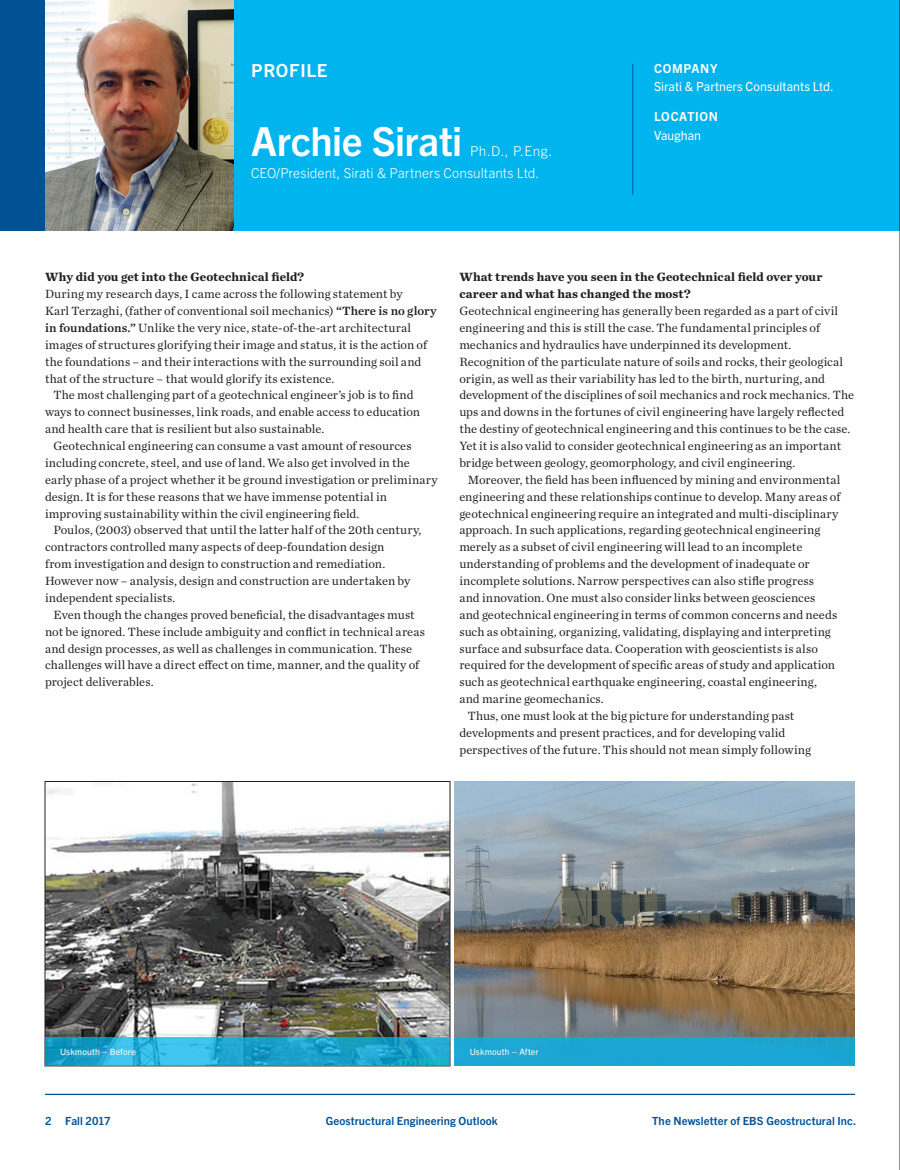
<style>
.page{position:relative;width:900px;height:1170px;background:#fff}
.page>*{position:absolute;margin:0;border:0;box-sizing:border-box;transform-origin:0 0}
.t1{font:700 40px "Trade Gothic Next LT Pro";letter-spacing:-.01em;color:#fff}
.t2{font:700 18.12px "Trade Gothic Next LT Pro";letter-spacing:.04em;color:#fff}
.t3{font:300 13.75px/22.5px "Trade Gothic Next LT Pro";color:#fff}
.B1-indent{font:12.5px/16.9px "Chronicle Text G1";letter-spacing:.005em;color:#231f20}
.B1-no_indent{font:12.5px/16.9px "Chronicle Text G1";letter-spacing:.005em;color:#231f20}
.B1-subhead{font:700 12.5px/16.9px "Chronicle Text G1";letter-spacing:.005em;color:#231f20}
.t4{font:12.5px/18.8px "Trade Gothic Next LT Pro";color:#fff}
.t5{font:700 12.5px/18.8px "Trade Gothic Next LT Pro";letter-spacing:.05em;color:#fff}
.t6{font:700 11.25px "Trade Gothic Next LT Pro";letter-spacing:.01em;color:#015195}
.t7{font:700 11.25px "Trade Gothic Next LT Pro";letter-spacing:-.01em;color:#015195}
.t8{font:8.75px "Trade Gothic Next LT Pro";letter-spacing:.015em;color:#fff}
.s1{font-weight:700}
.s2{font-weight:400}
.s3{font-family:"Chronicle Text G1 Semi"}
</style>
<div class="page">
<div style="left:0;top:0;width:45px;height:231px;background:#015195"></div>
<div style="left:233px;top:0;width:667px;height:231px;background:#00b4ed"></div>
<hr style="left:899px;top:0;width:1px;height:1170px;background:#231f20">
<hr style="left:45px;top:1094px;width:810px;height:1px;background:#015195">
<img style="left:45px;top:0;width:188px;height:231px">
<hr style="left:633px;top:64px;width:1px;height:131px;background:#015195">
<img style="left:47px;top:783px;width:401px;height:255px">
<img style="left:455px;top:782px;width:400px;height:256px">
<svg style="left:45px;top:1038px;width:405px;height:28px"></svg>
<div style="left:455px;top:1038px;width:400px;height:28px;background:#1ba6d4"></div>
<p class="t2" style="left:251px;top:58px;width:78px">PROFILE</p>
<p class="t1" style="left:251px;top:113px;width:213px">Archie Sirati</p>
<p class="t3" style="left:251px;top:138px;width:303px;text-indent:219px">Ph.D., P.Eng.<br>CEO/President, Sirati &amp; Partners Consultants Ltd.</p>
<p class="t4" style="left:654px;top:58px;width:181px"><span class="s1">COMPANY<br></span>Sirati &amp; Partners Consultants Ltd.</p>
<p class="t5" style="left:654px;top:107px;width:65px">LOCATION<br><span class="s2">Vaughan</span></p>
<p class="B1-subhead" style="left:45px;top:268px;width:260px">Why did you get into the Geotechnical field?</p>
<p class="B1-no_indent" style="left:45px;top:285px;width:393px">During my research days, I came across the following statement by<br>Karl Terzaghi, (father of conventional soil mechanics) <span class="s3">“There is no glory in foundations.”</span> Unlike the very nice, state-of-the-art architectural images of structures glorifying their image and status, it is the action of the foundations – and their interactions with the surrounding soil and that of the structure – that would glorify its existence.</p>
<p class="B1-indent" style="left:45px;top:386px;width:377px;text-indent:8px">The most challenging part of a geotechnical engineer’s job is to find ways to connect businesses, link roads, and enable access to education and health care that is resilient but also sustainable.</p>
<p class="B1-indent" style="left:45px;top:437px;width:394px;text-indent:8px">Geotechnical engineering can consume a vast amount of resources including concrete, steel, and use of land. We also get involved in the early phase of a project whether it be ground investigation or preliminary design. It is for these reasons that we have immense potential in improving sustainability within the civil engineering field.</p>
<p class="B1-indent" style="left:45px;top:521px;width:378px;text-indent:8px">Poulos, (2003) observed that until the latter half of the 20th century, contractors controlled many aspects of deep-foundation design<br>from investigation and design to construction and remediation.<br>However now – analysis, design and construction are undertaken by independent specialists.</p>
<p class="B1-indent" style="left:45px;top:605px;width:381px;text-indent:8px">Even though the changes proved beneficial, the disadvantages must not be ignored. These include ambiguity and conflict in technical areas and design processes, as well as challenges in communication. These challenges will have a direct effect on time, manner, and the quality of project deliverables.</p>
<p class="B1-subhead" style="left:459px;top:268px;width:365px">What trends have you seen in the Geotechnical field over your career and what has changed the most?</p>
<p class="B1-no_indent" style="left:459px;top:302px;width:396px">Geotechnical engineering has generally been regarded as a part of civil engineering and this is still the case. The fundamental principles of mechanics and hydraulics have underpinned its development.<br>Recognition of the particulate nature of soils and rocks, their geological origin, as well as their variability has led to the birth, nurturing, and development of the disciplines of soil mechanics and rock mechanics. The ups and downs in the fortunes of civil engineering have largely reflected the destiny of geotechnical engineering and this continues to be the case.<br>Yet it is also valid to consider geotechnical engineering as an important bridge between geology, geomorphology, and civil engineering.</p>
<p class="B1-indent" style="left:459px;top:470px;width:383px;text-indent:8px">Moreover, the field has been influenced by mining and environmental engineering and these relationships continue to develop. Many areas of geotechnical engineering require an integrated and multi-disciplinary approach. In such applications, regarding geotechnical engineering merely as a subset of civil engineering will lead to an incomplete understanding of problems and the development of inadequate or incomplete solutions. Narrow perspectives can also stifle progress<br>and innovation. One must also consider links between geosciences<br>and geotechnical engineering in terms of common concerns and needs such as obtaining, organizing, validating, displaying and interpreting surface and subsurface data. Cooperation with geoscientists is also required for the development of specific areas of study and application such as geotechnical earthquake engineering, coastal engineering,<br>and marine geomechanics.</p>
<p class="B1-indent" style="left:459px;top:707px;width:353px;text-indent:8px">Thus, one must look at the big picture for understanding past developments and present practices, and for developing valid perspectives of the future. This should not mean simply following</p>
<p class="t8" style="left:60px;top:1046px;width:77px">Uskmouth – Before</p>
<p class="t8" style="left:470px;top:1046px;width:70px">Uskmouth – After</p>
<p class="t7" style="left:45px;top:1113px;width:67px">2 Fall 2017</p>
<p class="t6" style="left:326px;top:1113px;width:174px">Geostructural Engineering Outlook</p>
<p class="t6" style="left:652px;top:1113px;width:206px">The Newsletter of EBS Geostructural Inc.</p>
</div>
